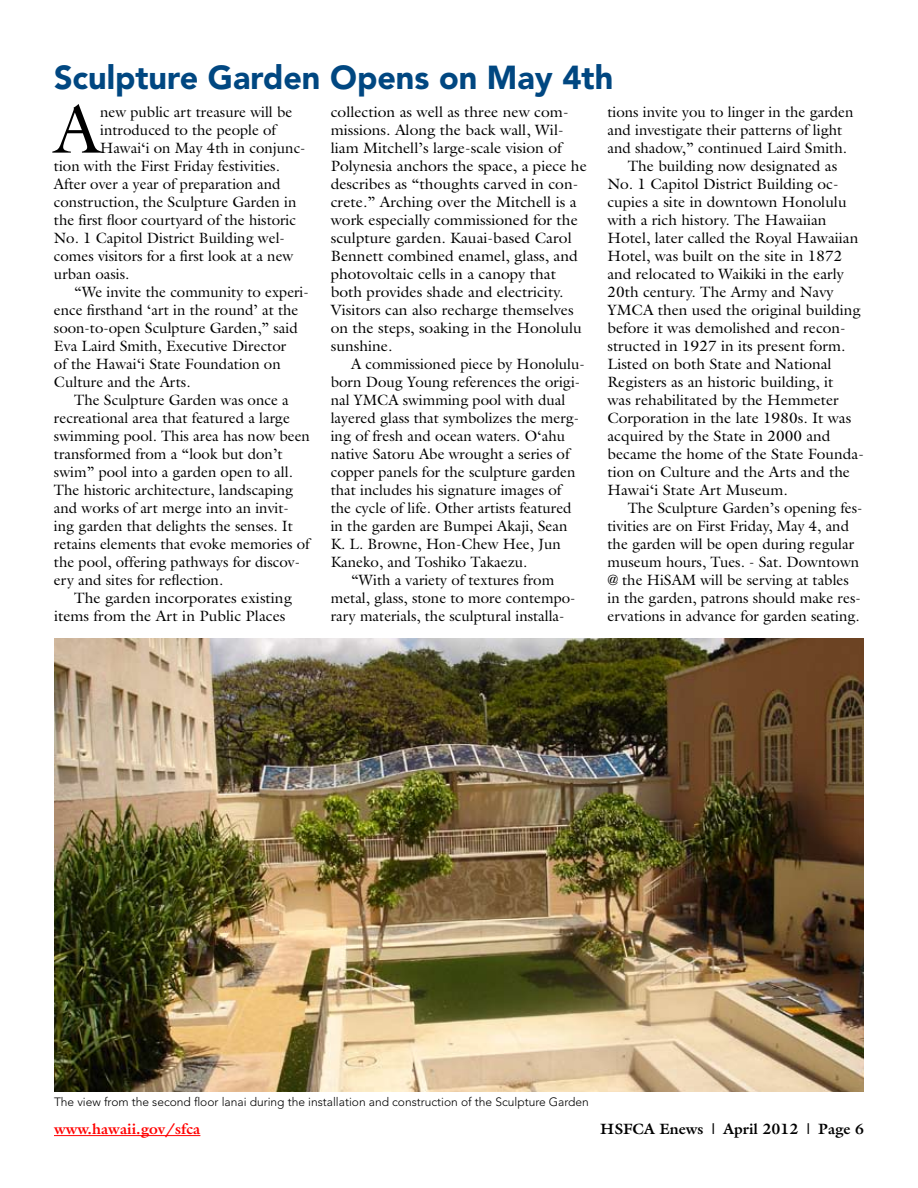
<style>
.page{position:relative;width:918px;height:1188px;background:#fff}
.page>*{position:absolute;margin:0;border:0;box-sizing:border-box;transform-origin:0 0}
.t1{font:67.95px "Galliard";color:#000}
.t2{font:900 33px "Avenir";color:#004781}
.t3{font:15px "Galliard";color:#000}
.t4{font:15px/18px "Galliard";color:#000;scale:1.04 1}
.t5{font:700 15px "Galliard";color:#000}
.t6{font:700 15px "Galliard";color:#f00}
.t7{font:300 12px "Avenir";color:#000}
</style>
<div class="page">
<hr style="left:54px;top:1135px;width:146px;height:1px;background:#f00">
<img style="left:54px;top:639px;width:810px;height:453px">
<h2 class="t2" style="left:54px;top:57px;width:561px">Sculpture Garden Opens on May 4th</h2>
<h1 class="t1" style="left:54px;top:86px;width:48px">A</h1>
<p class="t3" style="left:100px;top:102px;width:194px">new public art treasure will be</p>
<p class="t3" style="left:100px;top:120px;width:177px">introduced to the people of</p>
<p class="t3" style="left:100px;top:138px;width:207px">Hawai‘i on May 4th in conjunc-</p>
<p class="t3" style="left:54px;top:156px;width:227px">tion with the First Friday festivities.</p>
<p class="t3" style="left:54px;top:174px;width:228px">After over a year of preparation and</p>
<p class="t3" style="left:54px;top:192px;width:244px">construction, the Sculpture Garden in</p>
<p class="t3" style="left:54px;top:210px;width:244px">the first floor courtyard of the historic</p>
<p class="t3" style="left:54px;top:228px;width:233px">No. 1 Capitol District Building wel-</p>
<p class="t3" style="left:54px;top:246px;width:241px">comes visitors for a first look at a new</p>
<p class="t3" style="left:54px;top:264px;width:77px">urban oasis.</p>
<p class="t3" style="left:74px;top:282px;width:236px">“We invite the community to experi-</p>
<p class="t3" style="left:54px;top:300px;width:246px">ence firsthand ‘art in the round’ at the</p>
<p class="t3" style="left:54px;top:318px;width:245px">soon-to-open Sculpture Garden,” said</p>
<p class="t3" style="left:54px;top:336px;width:234px">Eva Laird Smith, Executive Director</p>
<p class="t3" style="left:54px;top:354px;width:228px">of the Hawai‘i State Foundation on</p>
<p class="t3" style="left:54px;top:372px;width:138px">Culture and the Arts.</p>
<p class="t3" style="left:74px;top:390px;width:216px">The Sculpture Garden was once a</p>
<p class="t3" style="left:54px;top:408px;width:237px">recreational area that featured a large</p>
<p class="t3" style="left:54px;top:426px;width:258px">swimming pool. This area has now been</p>
<p class="t3" style="left:54px;top:444px;width:230px">transformed from a “look but don’t</p>
<p class="t3" style="left:54px;top:462px;width:240px">swim” pool into a garden open to all.</p>
<p class="t3" style="left:54px;top:480px;width:241px">The historic architecture, landscaping</p>
<p class="t3" style="left:54px;top:498px;width:236px">and works of art merge into an invit-</p>
<p class="t3" style="left:54px;top:516px;width:240px">ing garden that delights the senses. It</p>
<p class="t3" style="left:54px;top:534px;width:257px">retains elements that evoke memories of</p>
<p class="t3" style="left:54px;top:552px;width:248px">the pool, offering pathways for discov-</p>
<p class="t3" style="left:54px;top:570px;width:171px">ery and sites for reflection.</p>
<p class="t4" style="left:74px;top:588px;width:211px">The garden incorporates existing</p>
<p class="t4" style="left:54px;top:606px;width:224px">items from the Art in Public Places</p>
<p class="t4" style="left:331px;top:102px;width:248px">collection as well as three new com&shy;missions. Along the back wall, Wil&shy;liam Mitchell’s large-scale vision of Polynesia anchors the space, a piece he describes as “thoughts carved in con&shy;crete.” Arching over the Mitchell is a work especially commissioned for the sculpture garden. Kauai-based Carol Bennett combined enamel, glass, and photovoltaic cells in a canopy that both provides shade and electricity.<br>Visitors can also recharge themselves on the steps, soaking in the Honolulu sunshine.</p>
<p class="t3" style="left:351px;top:354px;width:236px">A commissioned piece by Honolulu-</p>
<p class="t3" style="left:331px;top:372px;width:251px">born Doug Young references the origi-</p>
<p class="t3" style="left:331px;top:390px;width:236px">nal YMCA swimming pool with dual</p>
<p class="t3" style="left:331px;top:408px;width:250px">layered glass that symbolizes the merg-</p>
<p class="t3" style="left:331px;top:426px;width:236px">ing of fresh and ocean waters. O‘ahu</p>
<p class="t3" style="left:331px;top:444px;width:240px">native Satoru Abe wrought a series of</p>
<p class="t3" style="left:331px;top:462px;width:246px">copper panels for the sculpture garden</p>
<p class="t3" style="left:331px;top:480px;width:232px">that includes his signature images of</p>
<p class="t3" style="left:331px;top:498px;width:242px">the cycle of life. Other artists featured</p>
<p class="t3" style="left:331px;top:516px;width:238px">in the garden are Bumpei Akaji, Sean</p>
<p class="t3" style="left:331px;top:534px;width:232px">K. L. Browne, Hon-Chew Hee, Jun</p>
<p class="t3" style="left:331px;top:552px;width:198px">Kaneko, and Toshiko Takaezu.</p>
<p class="t3" style="left:351px;top:570px;width:205px">“With a variety of textures from</p>
<p class="t3" style="left:331px;top:588px;width:246px">metal, glass, stone to more contempo-</p>
<p class="t3" style="left:331px;top:606px;width:235px">rary materials, the sculptural installa-</p>
<p class="t3" style="left:608px;top:102px;width:248px">tions invite you to linger in the garden</p>
<p class="t3" style="left:608px;top:120px;width:236px">and investigate their patterns of light</p>
<p class="t3" style="left:608px;top:138px;width:241px">and shadow,” continued Laird Smith.</p>
<p class="t3" style="left:628px;top:156px;width:211px">The building now designated as</p>
<p class="t3" style="left:607px;top:174px;width:233px">No. 1 Capitol District Building oc-</p>
<p class="t3" style="left:607px;top:192px;width:241px">cupies a site in downtown Honolulu</p>
<p class="t3" style="left:607px;top:210px;width:221px">with a rich history. The Hawaiian</p>
<p class="t3" style="left:607px;top:228px;width:252px">Hotel, later called the Royal Hawaiian</p>
<p class="t3" style="left:607px;top:246px;width:236px">Hotel, was built on the site in 1872</p>
<p class="t3" style="left:607px;top:264px;width:238px">and relocated to Waikiki in the early</p>
<p class="t3" style="left:607px;top:282px;width:228px">20th century. The Army and Navy</p>
<p class="t3" style="left:607px;top:300px;width:255px">YMCA then used the original building</p>
<p class="t3" style="left:607px;top:318px;width:240px">before it was demolished and recon-</p>
<p class="t3" style="left:607px;top:336px;width:240px">structed in 1927 in its present form.</p>
<p class="t3" style="left:607px;top:354px;width:226px">Listed on both State and National</p>
<p class="t3" style="left:607px;top:372px;width:227px">Registers as an historic building, it</p>
<p class="t3" style="left:607px;top:390px;width:233px">was rehabilitated by the Hemmeter</p>
<p class="t3" style="left:607px;top:408px;width:245px">Corporation in the late 1980s. It was</p>
<p class="t3" style="left:607px;top:426px;width:224px">acquired by the State in 2000 and</p>
<p class="t3" style="left:607px;top:444px;width:258px">became the home of the State Founda-</p>
<p class="t3" style="left:607px;top:462px;width:244px">tion on Culture and the Arts and the</p>
<p class="t3" style="left:607px;top:480px;width:182px">Hawai‘i State Art Museum.</p>
<p class="t3" style="left:628px;top:498px;width:236px">The Sculpture Garden’s opening fes-</p>
<p class="t3" style="left:608px;top:516px;width:243px">tivities are on First Friday, May 4, and</p>
<p class="t3" style="left:608px;top:534px;width:248px">the garden will be open during regular</p>
<p class="t3" style="left:608px;top:552px;width:253px">museum hours, Tues. - Sat. Downtown</p>
<p class="t3" style="left:608px;top:570px;width:243px">@ the HiSAM will be serving at tables</p>
<p class="t3" style="left:608px;top:588px;width:255px">in the garden, patrons should make res-</p>
<p class="t3" style="left:608px;top:606px;width:254px">ervations in advance for garden seating.</p>
<p class="t7" style="left:54px;top:1095px;width:536px">The view from the second floor lanai during the installation and construction of the Sculpture Garden</p>
<p class="t6" style="left:54px;top:1119px;width:148px">www.hawaii.gov/sfca</p>
<p class="t5" style="left:600px;top:1119px;width:265px">HSFCA Enews | April 2012 | Page 6</p>
</div>
